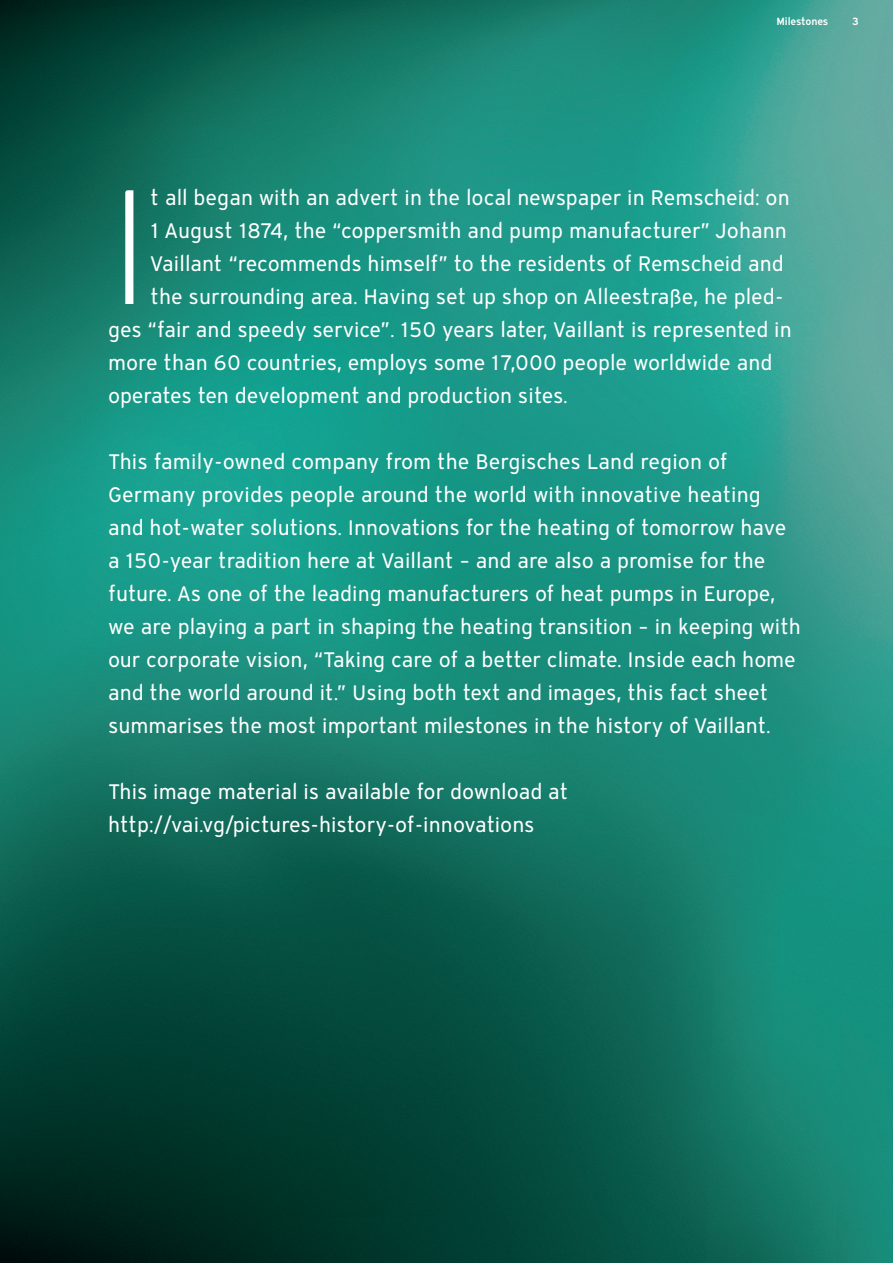
<style>
.page{position:relative;width:893px;height:1263px;background:#fff}
.page>*{position:absolute;margin:0;border:0;box-sizing:border-box;transform-origin:0 0}
.t1{font:162.45px "Vaillant 16 02 Light";color:#fff}
.t2{font:21px/33px "Vaillant 16 02 Book";color:#fff}
.t3{font:10.5px "Vaillant 16 02 Demi";letter-spacing:-.02em;color:#fff}
</style>
<div class="page">
<img style="left:0;top:0;width:893px;height:1263px">
<p class="t3" style="left:776px;top:14px;width:54px">Milestones</p>
<p class="t3" style="left:852px;top:14px;width:8px">3</p>
<h1 class="t1" style="left:108px;top:143px;width:44px">I</h1>
<p class="t2" style="left:151px;top:181px;width:641px">t all began with an advert in the local newspaper in Remscheid: on</p>
<p class="t2" style="left:151px;top:214px;width:638px">1 August 1874, the “coppersmith and pump manufacturer” Johann</p>
<p class="t2" style="left:151px;top:247px;width:635px">Vaillant “recommends himself” to the residents of Remscheid and</p>
<p class="t2" style="left:151px;top:280px;width:634px">the surrounding area. Having set up shop on Alleestraße, he pled-</p>
<p class="t2" style="left:108px;top:313px;width:685px">ges “fair and speedy service”. 150 years later, Vaillant is represented in</p>
<p class="t2" style="left:108px;top:346px;width:666px">more than 60 countries, employs some 17,000 people worldwide and</p>
<p class="t2" style="left:108px;top:379px;width:461px">operates ten development and production sites.</p>
<p class="t2" style="left:108px;top:445px;width:694px">This family-owned company from the Bergisches Land region of Germany provides people around the world with innovative heating and hot-water solutions. Innovations for the heating of tomorrow have a 150-year tradition here at Vaillant – and are also a promise for the future. As one of the leading manufacturers of heat pumps in Europe, we are playing a part in shaping the heating transition – in keeping with our corporate vision, “Taking care of a better climate. Inside each home and the world around it.” Using both text and images, this fact sheet summarises the most important milestones in the history of Vaillant.</p>
<p class="t2" style="left:108px;top:775px;width:462px">This image material is available for download at http://vai.vg/pictures-history-of-innovations</p>
</div>
